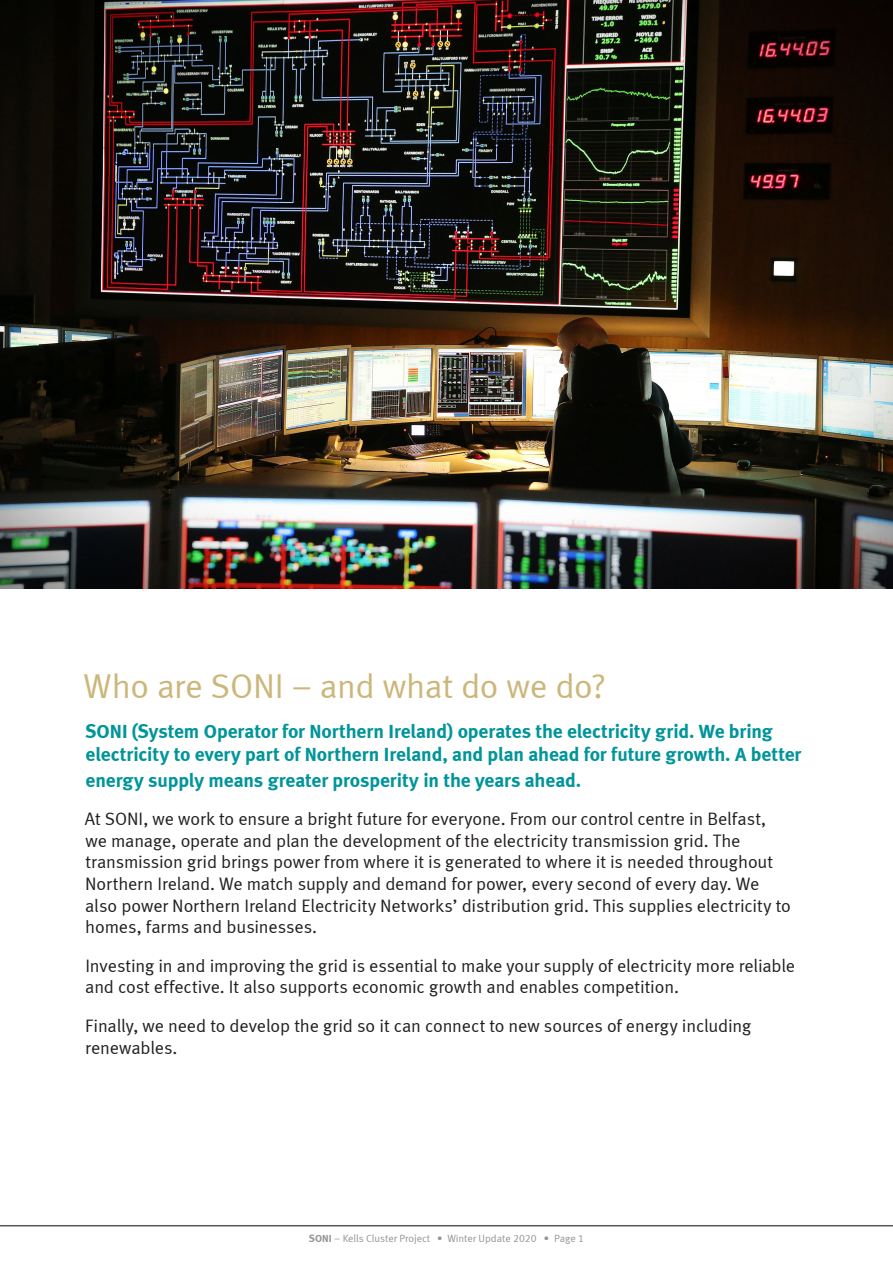
<style>
.page{position:relative;width:893px;height:1263px;background:#fff}
.page>*{position:absolute;margin:0;border:0;box-sizing:border-box;transform-origin:0 0}
.Body_Copy__NALA__UK{font:34.5px "Meta Normal LF";letter-spacing:-.01em;color:#ccb77b}
.Body_Copy__NALA__UK-2{font:19.5px/23.4px "Meta Bold LF";letter-spacing:-.005em;color:#00959a}
.Body_Copy__NALA__UK-3{font:18px/21.6px "Meta Normal LF";letter-spacing:-.005em;color:#231f20}
.t1{font:10.5px "Meta Normal LF";letter-spacing:-.005em;color:#939598}
.s1{font-family:"Meta Bold LF"}
</style>
<div class="page">
<hr style="left:0;top:1225px;width:893px;height:1px;background:#57585a">
<img style="left:0;top:0;width:893px;height:589px">
<hr style="left:892px;top:1026px;width:1px;height:237px;background:#808285">
<p class="Body_Copy__NALA__UK" style="left:84px;top:666px;width:524px">Who are SONI – and what do we do?</p>
<p class="Body_Copy__NALA__UK-2" style="left:85px;top:719px;width:718px">SONI (System Operator for Northern Ireland) operates the electricity grid. We bring electricity to every part of Northern Ireland, and plan ahead for future growth. A better</p>
<p class="Body_Copy__NALA__UK-2" style="left:86px;top:768px;width:497px">energy supply means greater prosperity in the years ahead.</p>
<p class="Body_Copy__NALA__UK-3" style="left:85px;top:808px;width:707px">At SONI, we work to ensure a bright future for everyone. From our control centre in Belfast, we manage, operate and plan the development of the electricity transmission grid. The transmission grid brings power from where it is generated to where it is needed throughout Northern Ireland. We match supply and demand for power, every second of every day. We also power Northern Ireland Electricity Networks’ distribution grid. This supplies electricity to homes, farms and businesses.</p>
<p class="Body_Copy__NALA__UK-3" style="left:85px;top:954px;width:711px">Investing in and improving the grid is essential to make your supply of electricity more reliable and cost effective. It also supports economic growth and enables competition.</p>
<p class="Body_Copy__NALA__UK-3" style="left:85px;top:1015px;width:667px">Finally, we need to develop the grid so it can connect to new sources of energy including renewables.</p>
<p class="t1" style="left:309px;top:1232px;width:277px"><span class="s1">SONI</span> – Kells Cluster Project • Winter Update 2020 • Page 1</p>
</div>
